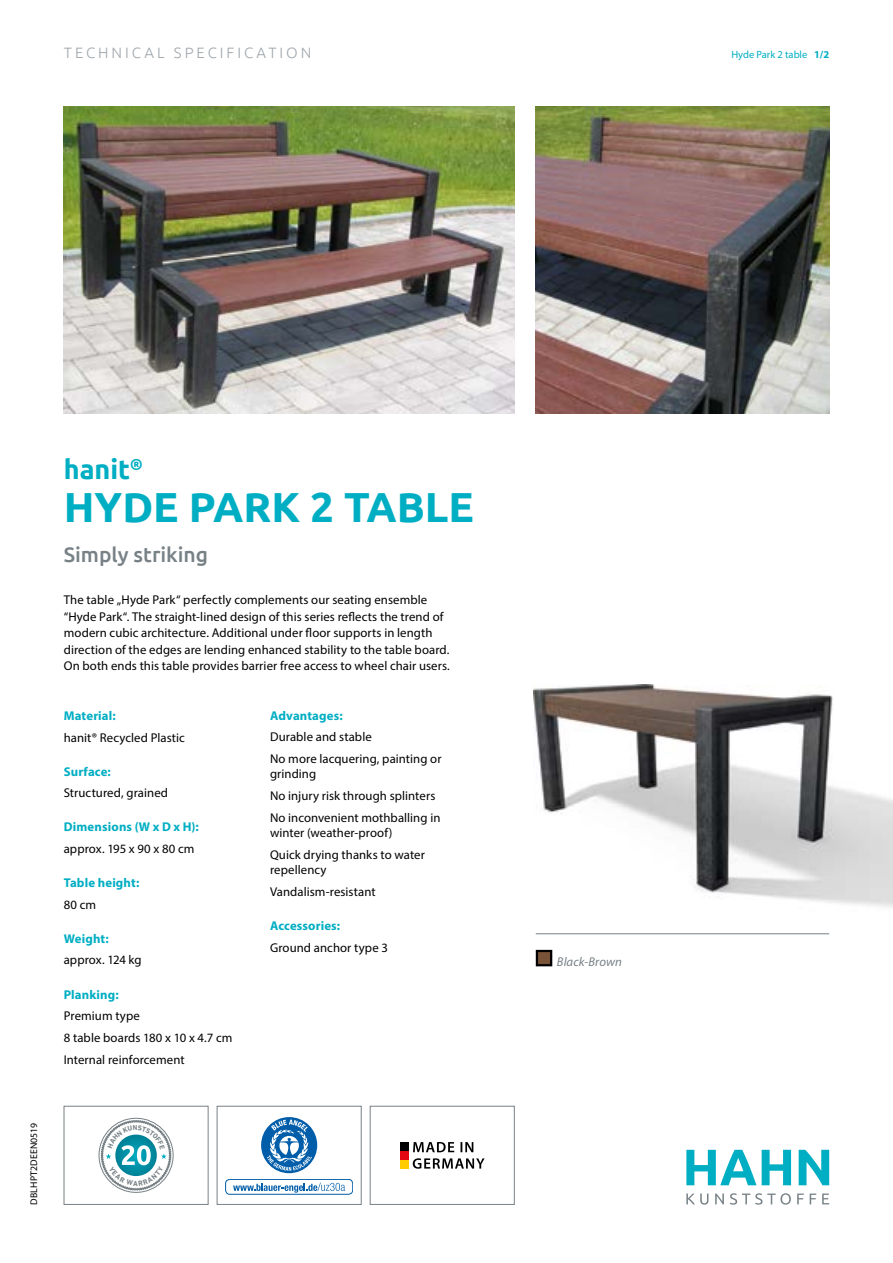
<style>
.page{position:relative;width:893px;height:1263px;background:#fff}
.page>*{position:absolute;margin:0;border:0;box-sizing:border-box;transform-origin:0 0}
.t1{font:700 42px "Ubuntu";color:#00aec3}
.t2{font:700 27px "Ubuntu";color:#00aec3}
.t3{font:500 21px "Ubuntu";color:#778186}
.t4{font:300 15px "Ubuntu";letter-spacing:.2em;color:#a0a8ad}
.t5{font:12.75px/21.8px "Myriad Pro";letter-spacing:.005em;color:#000}
.t6{font:700 12.75px "Myriad Pro";letter-spacing:.01em;color:#00aec3}
.t7{font:italic 12.75px "Myriad Pro";letter-spacing:.005em;color:#778186}
.t8{font:10.5px "Myriad Pro";color:#00aec3}
.t9{font:9.75px "Myriad Pro";letter-spacing:.015em;color:#000}
.s1{font-weight:700}
</style>
<div class="page">
<hr style="left:536px;top:933px;width:293px;height:1px;background:#778186">
<img style="left:536px;top:106px;width:293px;height:307px">
<img style="left:64px;top:106px;width:450px;height:307px">
<img style="left:534px;top:685px;width:359px;height:222px">
<div style="left:537px;top:951px;width:14px;height:14px;background:#785337"></div>
<div style="left:536px;top:950px;width:16px;height:16px;border:2px solid #000"></div>
<svg style="left:762px;top:1150px;width:29px;height:35px"></svg>
<svg style="left:799px;top:1150px;width:30px;height:35px"></svg>
<svg style="left:686px;top:1193px;width:143px;height:11px"></svg>
<svg style="left:686px;top:1150px;width:70px;height:35px"></svg>
<div style="left:64px;top:1106px;width:144px;height:98px;border:1px solid #778186"></div>
<div style="left:370px;top:1106px;width:144px;height:98px;border:1px solid #778186"></div>
<div style="left:400px;top:1142px;width:8px;height:8px;background:#000"></div>
<div style="left:400px;top:1151px;width:8px;height:8px;background:#e30613"></div>
<div style="left:400px;top:1160px;width:8px;height:8px;background:#fc0"></div>
<svg style="left:413px;top:1158px;width:72px;height:11px"></svg>
<svg style="left:413px;top:1142px;width:60px;height:10px"></svg>
<div style="left:217px;top:1106px;width:144px;height:98px;border:1px solid #778186"></div>
<div style="left:225px;top:1179px;width:128px;height:15px;border:1px solid #005da9;border-radius:4px"></div>
<svg style="left:233px;top:1183px;width:112px;height:10px"></svg>
<svg style="left:261px;top:1117px;width:56px;height:56px"></svg>
<div style="left:99px;top:1118px;width:74px;height:74px;border:1px solid #778186;border-radius:50%"></div>
<svg style="left:101px;top:1120px;width:70px;height:70px"></svg>
<p class="t4" style="left:64px;top:44px;width:249px">TECHNICAL SPECIFICATION</p>
<p class="t8" style="left:731px;top:48px;width:99px">Hyde Park 2 table <span class="s1">1/2</span></p>
<p class="t9" style="left:28px;top:1205px;width:83px;rotate:-90deg">DBLHPT2DEEN0519</p>
<h2 class="t2" style="left:64px;top:453px;width:81px">hanit<sup>®</sup></h2>
<h1 class="t1" style="left:64px;top:482px;width:412px">HYDE PARK 2 TABLE</h1>
<h3 class="t3" style="left:64px;top:541px;width:146px">Simply striking</h3>
<p class="t5" style="left:64px;top:592px;width:388px;line-height:16.5px">The table „Hyde Park“ perfectly complements our seating ensemble “Hyde Park“. The straight-lined design of this series reflects the trend of modern cubic architecture. Additional under floor supports in length direction of the edges are lending enhanced stability to the table board.<br>On both ends this table provides barrier free access to wheel chair users.</p>
<p class="t6" style="left:64px;top:707px;width:53px">Material:</p>
<p class="t5" style="left:64px;top:726px;width:123px">hanit® Recycled Plastic</p>
<p class="t6" style="left:64px;top:763px;width:49px">Surface:</p>
<p class="t5" style="left:64px;top:782px;width:106px">Structured, grained</p>
<p class="t6" style="left:64px;top:819px;width:136px">Dimensions (W x D x H):</p>
<p class="t5" style="left:64px;top:838px;width:132px">approx. 195 x 90 x 80 cm</p>
<p class="t6" style="left:64px;top:874px;width:77px">Table height:</p>
<p class="t5" style="left:64px;top:893px;width:34px">80 cm</p>
<p class="t6" style="left:64px;top:930px;width:47px">Weight:</p>
<p class="t5" style="left:64px;top:949px;width:79px">approx. 124 kg</p>
<p class="t6" style="left:64px;top:986px;width:56px">Planking:</p>
<p class="t5" style="left:64px;top:1005px;width:170px">Premium type<br>8 table boards 180 x 10 x 4.7 cm<br>Internal reinforcement</p>
<p class="t6" style="left:270px;top:707px;width:74px">Advantages:</p>
<p class="t5" style="left:270px;top:726px;width:173px">Durable and stable<br>No more lacquering, painting or</p>
<p class="t5" style="left:270px;top:763px;width:172px">grinding<br>No injury risk through splinters<br>No inconvenient mothballing in</p>
<p class="t5" style="left:270px;top:822px;width:156px">winter (weather-proof)<br>Quick drying thanks to water</p>
<p class="t5" style="left:270px;top:859px;width:107px">repellency<br>Vandalism-resistant</p>
<p class="t6" style="left:270px;top:917px;width:72px">Accessories:</p>
<p class="t5" style="left:270px;top:936px;width:120px">Ground anchor type 3</p>
<p class="t7" style="left:557px;top:954px;width:66px">Black-Brown</p>
</div>
